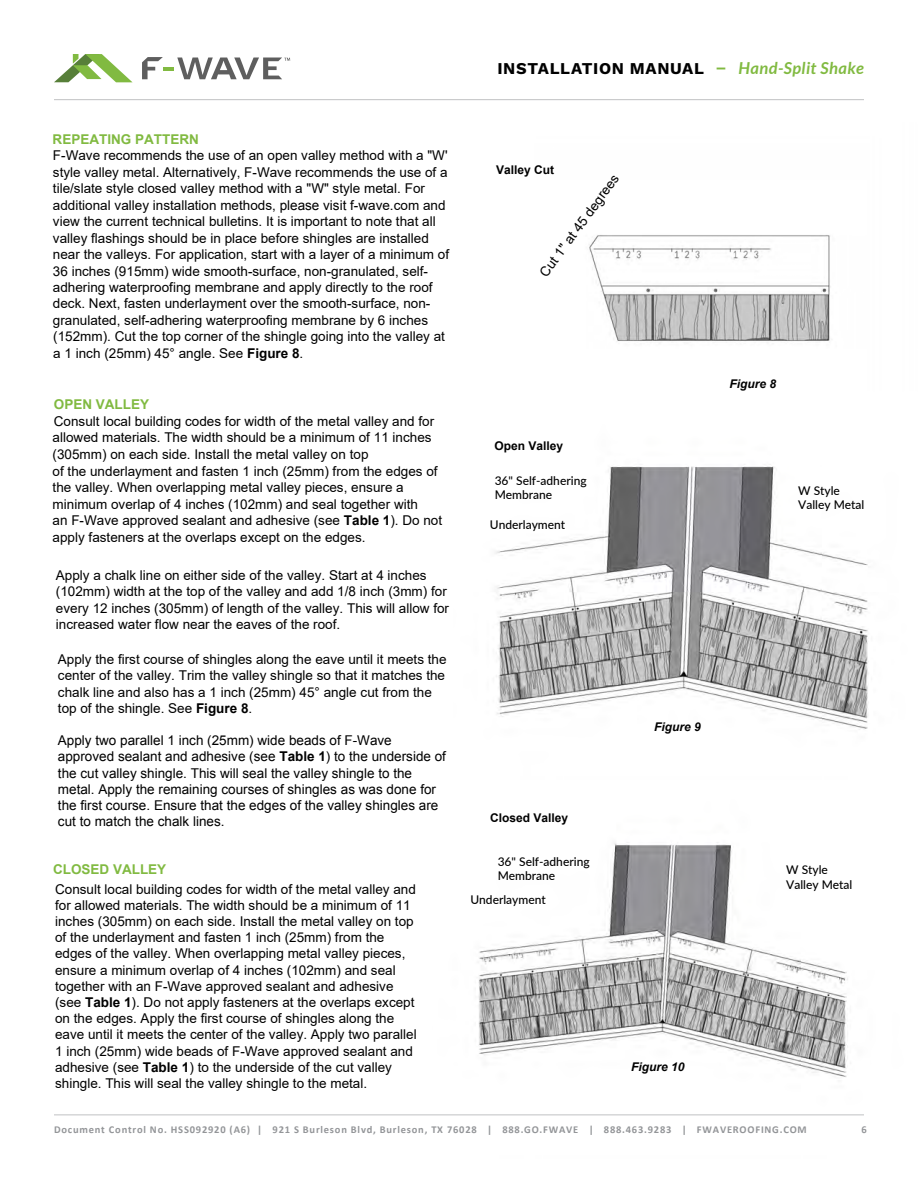
<style>
.page{position:relative;width:918px;height:1188px;background:#fff}
.page>*{position:absolute;margin:0;border:0;box-sizing:border-box;transform-origin:0 0}
.t1{font:700 16.5px "Work Sans";letter-spacing:.035em;color:#000}
.t2{font:13.5px/16.2px "Arial";color:#000}
.t3{font:700 13.5px "Arial";color:#81ba41}
.t4{font:13.5px "Arial";color:#000}
.t5{font:500 12px/14.4px "Lato";color:#000}
.t6{font:700 12px "Arial";color:#000}
.t7{font:italic 700 12px "Arial";color:#000}
.t8{font:700 12px "Arial";color:#000}
.t9{font:italic 700 12px "Arial";color:#000}
.t10{font:700 10.5px "Calibri";letter-spacing:.075em;color:#939598}
.t11{font:700 10.5px "Calibri";color:#939598}
.s1{font-weight:600;color:#81ba41}
.s2{font-family:"Lato";font-style:italic;color:#81ba41}
.s3{font-weight:700}
.s4{font-style:inherit}
</style>
<div class="page">
<img style="left:473px;top:100px;width:391px;height:243px">
<img style="left:495px;top:464px;width:374px;height:266px">
<img style="left:432px;top:842px;width:432px;height:274px">
<svg style="left:54px;top:54px;width:78px;height:28px"></svg>
<svg style="left:142px;top:57px;width:21px;height:22px"></svg>
<hr style="left:163px;top:67px;width:11px;height:4px;background:#81ba41">
<svg style="left:177px;top:58px;width:113px;height:21px"></svg>
<hr style="left:54px;top:99px;width:810px;height:1px;background:#c7c8ca">
<hr style="left:54px;top:1114px;width:810px;height:1px;background:#c7c8ca">
<p class="t1" style="left:497px;top:59px;width:368px">INSTALLATION MANUAL <span class="s1">–</span> <span class="s2">Hand-Split Shake</span></p>
<p class="t3" style="left:53px;top:130px;width:148px">REPEATING PATTERN</p>
<p class="t2" style="left:53px;top:147px;width:398px">F-Wave recommends the use of an open valley method with a "W' style valley metal. Alternatively, F-Wave recommends the use of a tile/slate style closed valley method with a "W" style metal. For additional valley installation methods, please visit f-wave.com and view the current technical bulletins. It is important to note that all valley flashings should be in place before shingles are installed near the valleys. For application, start with a layer of a minimum of 36 inches (915mm) wide smooth-surface, non-granulated, self&shy;adhering waterproofing membrane and apply directly to the roof deck. Next, fasten underlayment over the smooth-surface, non&shy;granulated, self-adhering waterproofing membrane by 6 inches (152mm). Cut the top corner of the shingle going into the valley at a 1 inch (25mm) 45° angle. See <span class="s3">Figure</span> <span class="s3">8</span>.</p>
<p class="t3" style="left:54px;top:396px;width:97px">OPEN VALLEY</p>
<p class="t2" style="left:53px;top:413px;width:391px;line-height:16.6px">Consult local building codes for width of the metal valley and for allowed materials. The width should be a minimum of 11 inches (305mm) on each side. Install the metal valley on top<br>of the underlayment and fasten 1 inch (25mm) from the edges of the valley. When overlapping metal valley pieces, ensure a minimum overlap of 4 inches (102mm) and seal together with<br>an F-Wave approved sealant and adhesive (see <span class="s3">Table 1</span>). Do not apply fasteners at the overlaps except on the edges.</p>
<p class="t2" style="left:56px;top:567px;width:395px">Apply a chalk line on either side of the valley. Start at 4 inches (102mm) width at the top of the valley and add 1/8 inch (3mm) for every 12 inches (305mm) of length of the valley. This will allow for increased water flow near the eaves of the roof.</p>
<p class="t2" style="left:58px;top:651px;width:390px">Apply the first course of shingles along the eave until it meets the center of the valley. Trim the valley shingle so that it matches the chalk line and also has a 1 inch (25mm) 45° angle cut from the top of the shingle. See <span class="s3">Figure</span> <span class="s3">8</span>.</p>
<p class="t2" style="left:58px;top:733px;width:390px">Apply two parallel 1 inch (25mm) wide beads of F-Wave approved sealant and adhesive (see <span class="s3">Table 1</span>) to the underside of the cut valley shingle. This will seal the valley shingle to the metal. Apply the remaining courses of shingles as was done for the first course. Ensure that the edges of the valley shingles are cut to match the chalk lines.</p>
<p class="t3" style="left:53px;top:861px;width:115px">CLOSED VALLEY</p>
<p class="t2" style="left:55px;top:881px;width:363px">Consult local building codes for width of the metal valley and for allowed materials. The width should be a minimum of 11 inches (305mm) on each side. Install the metal valley on top of the underlayment and fasten 1 inch (25mm) from the edges of the valley. When overlapping metal valley pieces, ensure a minimum overlap of 4 inches (102mm) and seal together with an F-Wave approved sealant and adhesive (see <span class="s3">Table 1</span>). Do not apply fasteners at the overlaps except on the edges. Apply the first course of shingles along the eave until it meets the center of the valley. Apply two parallel 1 inch (25mm) wide beads of F-Wave approved sealant and adhesive (see <span class="s3">Table 1</span>) to the underside of the cut valley shingle. This will seal the valley shingle to the metal.</p>
<p class="t8" style="left:496px;top:162px;width:60px">Valley Cut</p>
<p class="t4" style="left:536px;top:270px;width:125px;rotate:-54deg">Cut 1" at 45 degrees</p>
<p class="t7" style="left:729px;top:376px;width:48px">Figure <span class="s4">8</span></p>
<p class="t6" style="left:494px;top:438px;width:70px">Open Valley</p>
<p class="t5" style="left:495px;top:473px;width:93px">36" Self-adhering<br>Membrane</p>
<p class="t5" style="left:798px;top:483px;width:68px">W Style<br>Valley Metal</p>
<p class="t5" style="left:490px;top:517px;width:77px">Underlayment</p>
<p class="t6" style="left:490px;top:809px;width:80px">Closed Valley</p>
<p class="t7" style="left:654px;top:719px;width:48px">Figure <span class="s4">9</span></p>
<p class="t5" style="left:498px;top:854px;width:93px">36" Self-adhering<br>Membrane</p>
<p class="t5" style="left:786px;top:862px;width:68px">W Style<br>Valley Metal</p>
<p class="t5" style="left:470px;top:892px;width:77px">Underlayment</p>
<p class="t9" style="left:631px;top:1059px;width:55px">Figure 10</p>
<p class="t10" style="left:54px;top:1123px;width:754px">Document Control No. <span class="s4">HSS</span>09<span class="s4">29</span>20 (A<span class="s4">6</span>) | 921 S Burleson Blvd, Burleson, TX 76028 | 888.GO.FWAVE | 888.463.9283 | FWAVEROOFING.COM</p>
<p class="t11" style="left:861px;top:1123px;width:7px">6</p>
</div>
